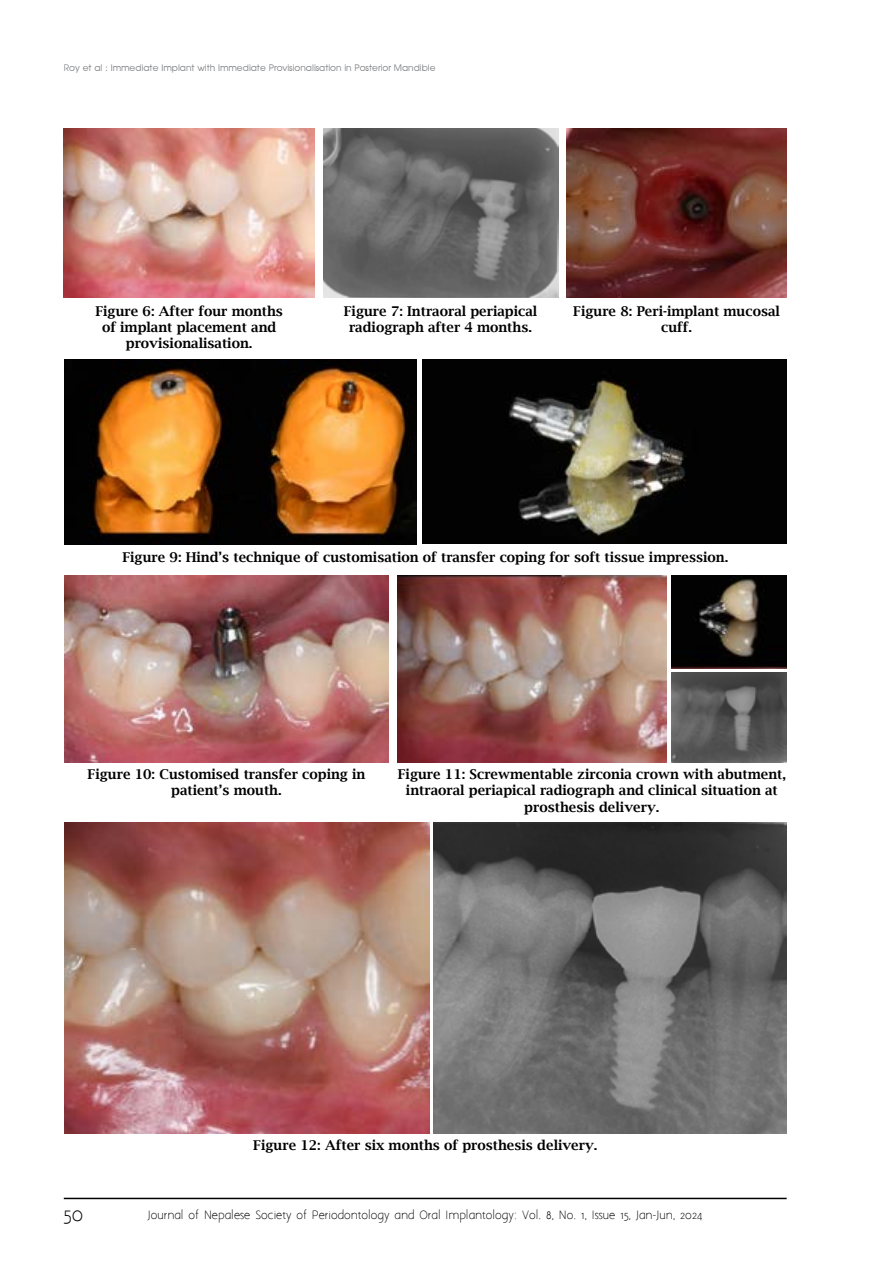
<style>
.page{position:relative;width:893px;height:1263px;background:#fff}
.page>*{position:absolute;margin:0;border:0;box-sizing:border-box;transform-origin:0 0}
.t1{font:18px "Aaargh Normal";color:#000}
.t2{font:600 13.5px/16.2px "Lucida Bright";color:#000;text-align:center}
.t3{font:10.5px "Aaargh Normal";color:#000}
.t4{font:9px "Advance Normal";color:#808285}
</style>
<div class="page">
<hr style="left:64px;top:1198px;width:723px;height:1px;background:#000">
<img style="left:64px;top:128px;width:251px;height:169px">
<img style="left:323px;top:128px;width:235px;height:169px">
<img style="left:566px;top:128px;width:221px;height:169px">
<img style="left:64px;top:576px;width:325px;height:186px">
<img style="left:397px;top:576px;width:270px;height:186px">
<img style="left:671px;top:576px;width:115px;height:92px">
<img style="left:671px;top:673px;width:115px;height:89px">
<img style="left:64px;top:823px;width:365px;height:311px">
<img style="left:434px;top:823px;width:353px;height:311px">
<img style="left:64px;top:360px;width:352px;height:184px">
<img style="left:423px;top:360px;width:364px;height:184px">
<p class="t4" style="left:64px;top:62px;width:373px">Roy et al : Immediate Implant with Immediate Provisionalisation in Posterior Mandible</p>
<p class="t2" style="left:95px;top:303px;width:189px">Figure 6: After four months of implant placement and provisionalisation.</p>
<p class="t2" style="left:344px;top:303px;width:195px">Figure 7: Intraoral periapical radiograph after 4 months.</p>
<p class="t2" style="left:573px;top:303px;width:208px">Figure 8: Peri-implant mucosal cuff.</p>
<p class="t2" style="left:122px;top:549px;width:607px">Figure 9: Hind’s technique of customisation of transfer coping for soft tissue impression.</p>
<p class="t2" style="left:88px;top:766px;width:279px">Figure 10: Customised transfer coping in patient’s mouth.</p>
<p class="t2" style="left:398px;top:766px;width:390px">Figure 11: Screwmentable zirconia crown with abutment, intraoral periapical radiograph and clinical situation at prosthesis delivery.</p>
<p class="t2" style="left:253px;top:1137px;width:346px">Figure 12: After six months of prosthesis delivery.</p>
<h1 class="t1" style="left:64px;top:1204px;width:21px">50</h1>
<p class="t3" style="left:148px;top:1209px;width:556px">Journal of Nepalese Society of Periodontology and Oral Implantology: Vol. 8, No. 1, Issue 15, Jan-Jun, 2024</p>
</div>
